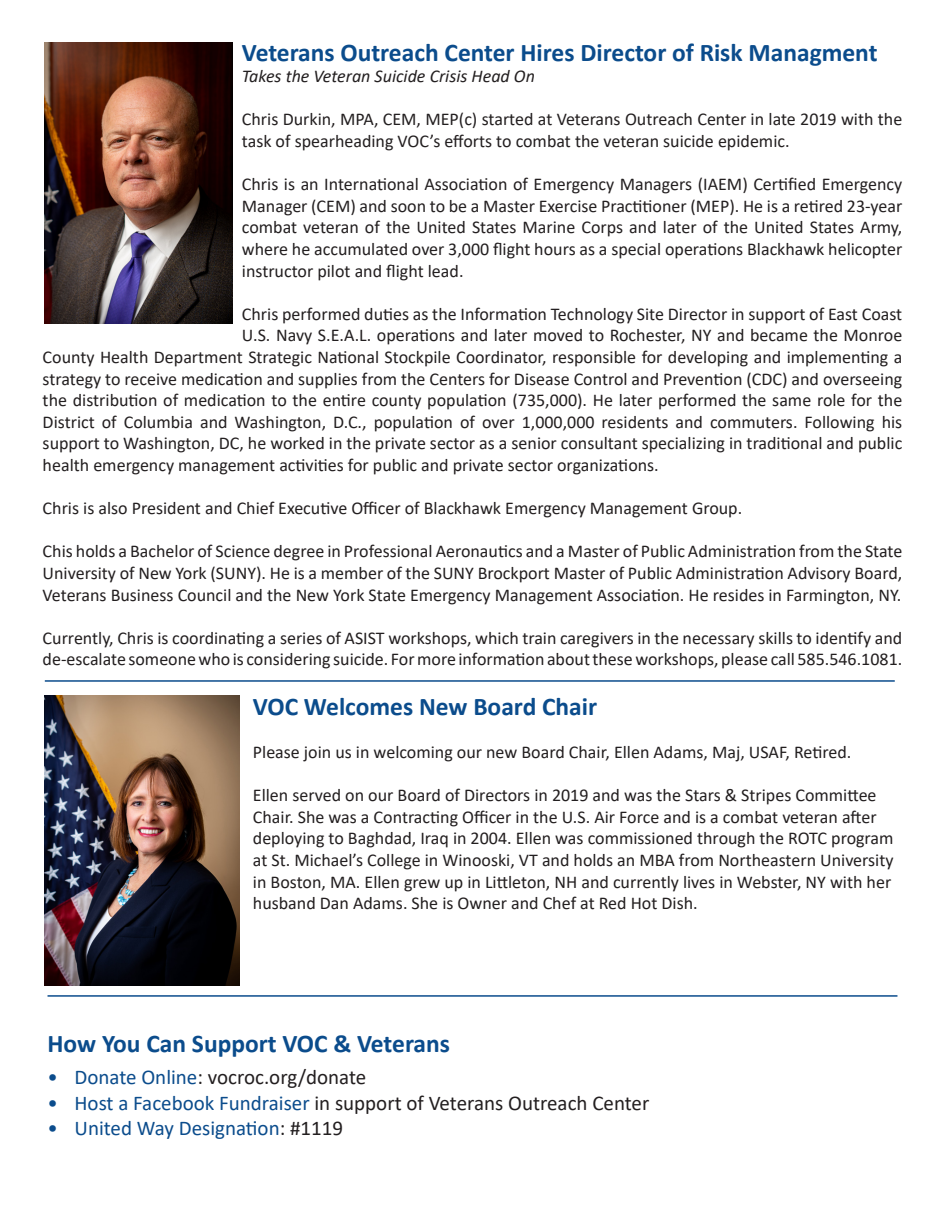
<style>
.page{position:relative;width:945px;height:1215px;background:#fff}
.page>*{position:absolute;margin:0;border:0;box-sizing:border-box;transform-origin:0 0}
.t1{font:700 25.5px "Calibri";color:#0b4c8c}
.t2{font:21px "Calibri";color:#231f20}
.t3{font:21px "Calibri";color:#0b4c8c}
.t4{font:18px/21.6px "Calibri";color:#231f20}
.t5{font:italic 18px "Calibri";color:#231f20}
.s1{color:#0b4c8c}
.s2{color:#231f20}
</style>
<div class="page">
<img style="left:45px;top:43px;width:188px;height:281px">
<hr style="left:45px;top:680px;width:850px;height:2px;background:#0b4c8c">
<img style="left:45px;top:696px;width:194px;height:290px">
<hr style="left:48px;top:995px;width:849px;height:2px;background:#0b4c8c">
<p class="t1" style="left:242px;top:34px;width:637px">Veterans Outreach Center Hires Director of Risk Managment</p>
<p class="t5" style="left:242px;top:64px;width:295px">Takes the Veteran Suicide Crisis Head On</p>
<p class="t4" style="left:242px;top:108px;width:662px">Chris Durkin, MPA, CEM, MEP(c) started at Veterans Outreach Center in late 2019 with the task of spearheading VOC’s efforts to combat the veteran suicide epidemic.</p>
<p class="t4" style="left:242px;top:173px;width:662px;text-align:justify">Chris is an International Association of Emergency Managers (IAEM) Certified Emergency Manager (CEM) and soon to be a Master Exercise Practitioner (MEP). He is a retired 23-year combat veteran of the United States Marine Corps and later of the United States Army, where he accumulated over 3,000 flight hours as a special operations Blackhawk helicopter instructor pilot and flight lead.</p>
<p class="t4" style="left:242px;top:303px;width:662px">Chris performed duties as the Information Technology Site Director in support of East Coast</p>
<p class="t4" style="left:242px;top:324px;width:662px">U.S. Navy S.E.A.L. operations and later moved to Rochester, NY and became the Monroe</p>
<p class="t4" style="left:43px;top:346px;width:861px">County Health Department Strategic National Stockpile Coordinator, responsible for developing and implementing a</p>
<p class="t4" style="left:43px;top:367px;width:861px">strategy to receive medication and supplies from the Centers for Disease Control and Prevention (CDC) and overseeing</p>
<p class="t4" style="left:43px;top:389px;width:861px">the distribution of medication to the entire county population (735,000). He later performed the same role for the</p>
<p class="t4" style="left:43px;top:411px;width:861px">District of Columbia and Washington, D.C., population of over 1,000,000 residents and commuters. Following his</p>
<p class="t4" style="left:43px;top:432px;width:861px">support to Washington, DC, he worked in the private sector as a senior consultant specializing in traditional and public</p>
<p class="t4" style="left:43px;top:454px;width:618px">health emergency management activities for public and private sector organizations.</p>
<p class="t4" style="left:43px;top:497px;width:701px">Chris is also President and Chief Executive Officer of Blackhawk Emergency Management Group.</p>
<p class="t4" style="left:43px;top:540px;width:861px;text-align:justify">Chis holds a Bachelor of Science degree in Professional Aeronautics and a Master of Public Administration from the State University of New York (SUNY). He is a member of the SUNY Brockport Master of Public Administration Advisory Board, Veterans Business Council and the New York State Emergency Management Association. He resides in Farmington, NY.</p>
<p class="t4" style="left:43px;top:627px;width:861px">Currently, Chris is coordinating a series of ASIST workshops, which train caregivers in the necessary skills to identify and de-escalate someone who is considering suicide. For more information about these workshops, please call 585.546.1081.</p>
<p class="t1" style="left:253px;top:688px;width:346px">VOC Welcomes New Board Chair</p>
<p class="t4" style="left:253px;top:741px;width:600px">Please join us in welcoming our new Board Chair, Ellen Adams, Maj, USAF, Retired.</p>
<p class="t4" style="left:253px;top:784px;width:642px">Ellen served on our Board of Directors in 2019 and was the Stars &amp; Stripes Committee Chair. She was a Contracting Officer in the U.S. Air Force and is a combat veteran after deploying to Baghdad, Iraq in 2004. Ellen was commissioned through the ROTC program at St. Michael’s College in Winooski, VT and holds an MBA from Northeastern University in Boston, MA. Ellen grew up in Littleton, NH and currently lives in Webster, NY with her husband Dan Adams. She is Owner and Chef at Red Hot Dish.</p>
<p class="t1" style="left:48px;top:1025px;width:404px">How You Can Support VOC &amp; Veterans</p>
<p class="t2" style="left:48px;top:1063px;width:320px"><span class="s1">• Donate Online</span>: vocroc.org/donate</p>
<p class="t2" style="left:48px;top:1088px;width:603px"><span class="s1">• Host a Facebook Fundraiser</span> in support of Veterans Outreach Center</p>
<p class="t3" style="left:48px;top:1113px;width:297px">• United Way Designation<span class="s2">: #1119</span></p>
</div>
